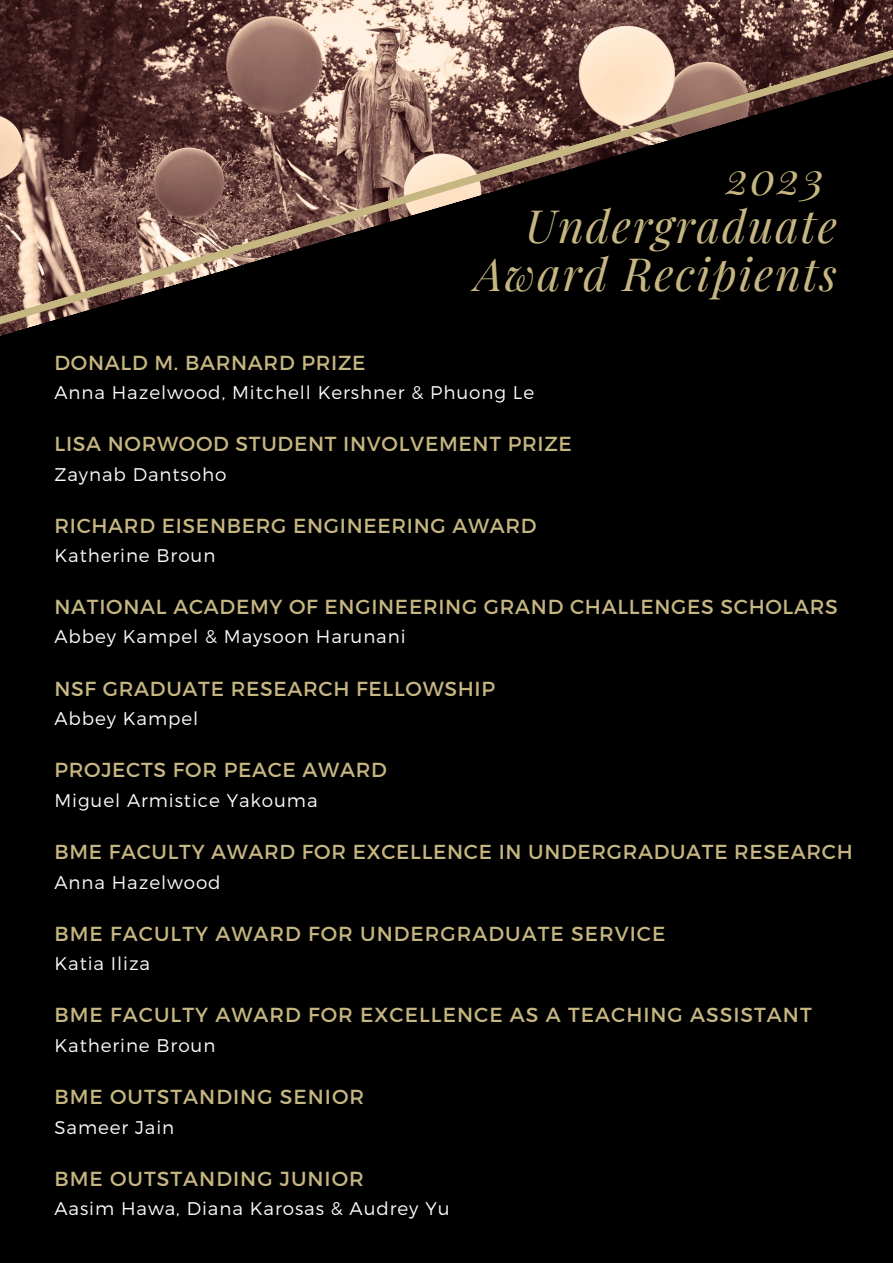
<style>
.page{position:relative;width:893px;height:1264px;background:#fff}
.page>*{position:absolute;margin:0;border:0;box-sizing:border-box;transform-origin:0 0}
.t1{font:italic 44.85px/48.3px "Playfair Display";letter-spacing:.04em;color:#c6b681;text-align:right}
.t2{font:20.25px "Montserrat";letter-spacing:.035em;color:#c6b681}
.t3{font:300 18.3px "Montserrat";letter-spacing:.05em;color:#fafafa}
</style>
<div class="page">
<div style="left:0;top:530px;width:892px;height:732px;background:#000"></div>
<svg style="left:0;top:0;width:892px;height:530px;background:#342824"></svg>
<h1 class="t1" style="left:475px;top:152px;width:363px">2023<br>Undergraduate<br>Award Recipients</h1>
<p class="t2" style="left:54px;top:349px;width:312px">DONALD M. BARNARD PRIZE</p>
<p class="t3" style="left:54px;top:381px;width:481px">Anna Hazelwood, Mitchell Kershner &amp; Phuong Le</p>
<p class="t2" style="left:54px;top:431px;width:519px">LISA NORWOOD STUDENT INVOLVEMENT PRIZE</p>
<p class="t3" style="left:54px;top:462px;width:173px">Zaynab Dantsoho</p>
<p class="t2" style="left:54px;top:512px;width:483px">RICHARD EISENBERG ENGINEERING AWARD</p>
<p class="t3" style="left:54px;top:543px;width:162px">Katherine Broun</p>
<p class="t2" style="left:54px;top:593px;width:784px">NATIONAL ACADEMY OF ENGINEERING GRAND CHALLENGES SCHOLARS</p>
<p class="t3" style="left:54px;top:625px;width:352px">Abbey Kampel &amp; Maysoon Harunani</p>
<p class="t2" style="left:54px;top:675px;width:442px">NSF GRADUATE RESEARCH FELLOWSHIP</p>
<p class="t3" style="left:54px;top:706px;width:145px">Abbey Kampel</p>
<p class="t2" style="left:54px;top:756px;width:334px">PROJECTS FOR PEACE AWARD</p>
<p class="t3" style="left:54px;top:788px;width:265px">Miguel Armistice Yakouma</p>
<p class="t2" style="left:54px;top:838px;width:799px">BME FACULTY AWARD FOR EXCELLENCE IN UNDERGRADUATE RESEARCH</p>
<p class="t3" style="left:54px;top:870px;width:168px">Anna Hazelwood</p>
<p class="t2" style="left:54px;top:920px;width:612px">BME FACULTY AWARD FOR UNDERGRADUATE SERVICE</p>
<p class="t3" style="left:54px;top:951px;width:97px">Katia Iliza</p>
<p class="t2" style="left:54px;top:1002px;width:758px">BME FACULTY AWARD FOR EXCELLENCE AS A TEACHING ASSISTANT</p>
<p class="t3" style="left:54px;top:1033px;width:162px">Katherine Broun</p>
<p class="t2" style="left:54px;top:1083px;width:311px">BME OUTSTANDING SENIOR</p>
<p class="t3" style="left:54px;top:1115px;width:121px">Sameer Jain</p>
<p class="t2" style="left:54px;top:1165px;width:311px">BME OUTSTANDING JUNIOR</p>
<p class="t3" style="left:54px;top:1196px;width:396px">Aasim Hawa, Diana Karosas &amp; Audrey Yu</p>
</div>
